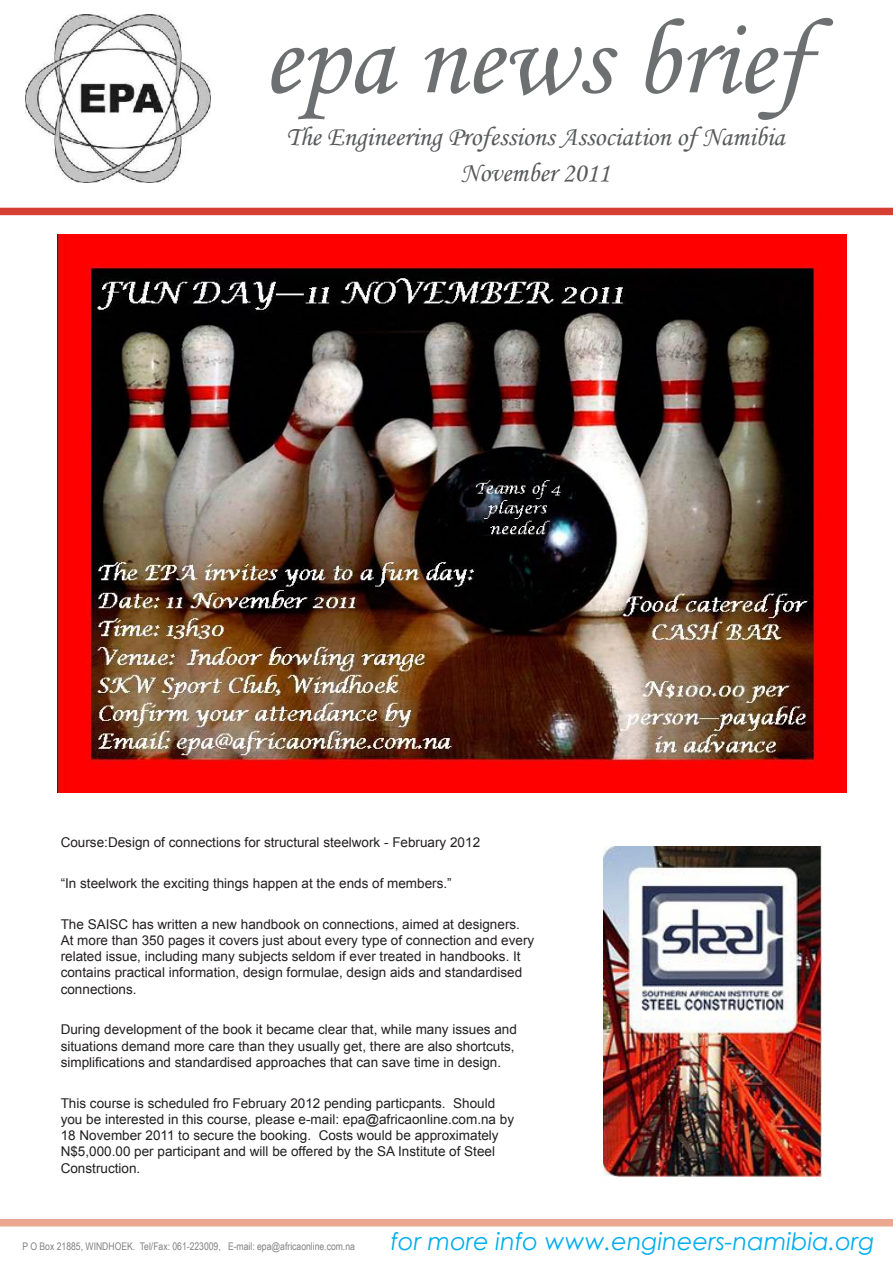
<style>
.page{position:relative;width:893px;height:1263px;background:#fff}
.page>*{position:absolute;margin:0;border:0;box-sizing:border-box;transform-origin:0 0}
.Body_Text_2{font:108px "Monotype Corsiva";color:#6d6f71}
.Body_Text_2-2{font:27px "Monotype Corsiva";color:#58595b}
.t1{font:italic 24px "Century Gothic";color:#00aeef}
.Normal__Web{font:13.5px/16.2px "Arial";color:#231f20}
.t2{font:10.5px "Arial Narrow";color:#818181}
</style>
<div class="page">
<div style="left:0;top:1219px;width:893px;height:7px;background:#eaa68f"></div>
<div style="left:0;top:208px;width:893px;height:7px;background:#d53f33"></div>
<img style="left:26px;top:15px;width:184px;height:167px">
<img style="left:57px;top:234px;width:790px;height:558px">
<img style="left:604px;top:846px;width:218px;height:331px">
<p class="Body_Text_2" style="left:263px;top:-6px;width:547px">epa news brief</p>
<p class="Body_Text_2-2" style="left:286px;top:120px;width:500px">The Engineering Professions Association of Namibia</p>
<p class="Body_Text_2-2" style="left:461px;top:156px;width:151px">November 2011</p>
<p class="Normal__Web" style="left:61px;top:834px;width:421px">Course:Design of connections for structural steelwork - February 2012</p>
<p class="Normal__Web" style="left:61px;top:875px;width:392px">“In steelwork the exciting things happen at the ends of members.”</p>
<p class="Normal__Web" style="left:61px;top:916px;width:475px">The SAISC has written a new handbook on connections, aimed at designers.<br>At more than 350 pages it covers just about every type of connection and every related issue, including many subjects seldom if ever treated in handbooks. It contains practical information, design formulae, design aids and standardised connections.</p>
<p class="Normal__Web" style="left:61px;top:1022px;width:458px">During development of the book it became clear that, while many issues and situations demand more care than they usually get, there are also shortcuts, simplifications and standardised approaches that can save time in design.</p>
<p class="Normal__Web" style="left:61px;top:1095px;width:455px">This course is scheduled fro February 2012 pending particpants. Should you be interested in this course, please e-mail: epa@africaonline.com.na by 18 November 2011 to secure the booking. Costs would be approximately N$5,000.00 per participant and will be offered by the SA Institute of Steel Construction.</p>
<p class="t2" style="left:22px;top:1238px;width:334px">P O Box 21885, WINDHOEK. Tel/Fax: 061-223009, E-mail: epa@africaonline.com.na</p>
<p class="t1" style="left:391px;top:1224px;width:485px">for more info www.engineers-namibia.org</p>
</div>
